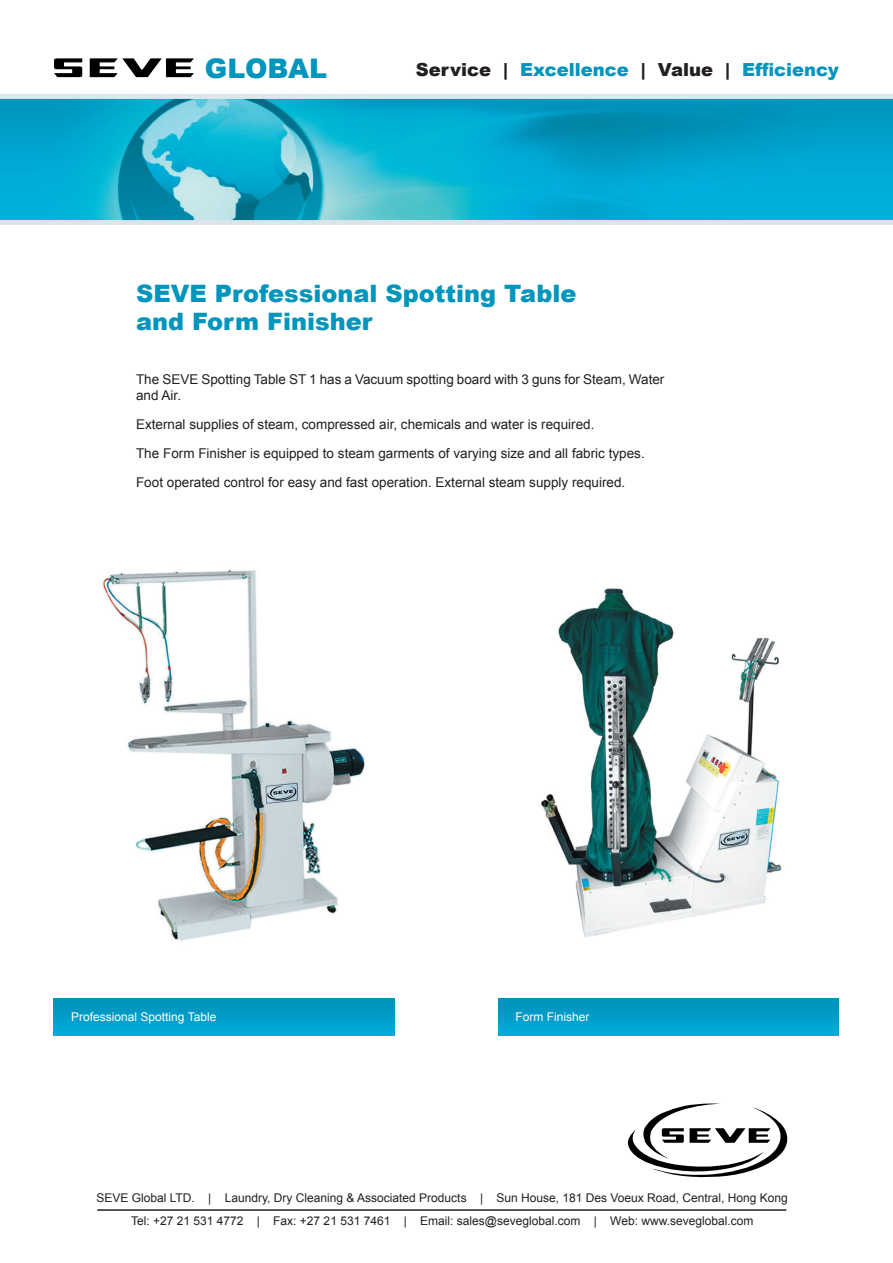
<style>
.page{position:relative;width:893px;height:1263px;background:#fff}
.page>*{position:absolute;margin:0;border:0;box-sizing:border-box;transform-origin:0 0}
.t1{font:900 27px "Arial";color:#0095bd}
.t2{font:900 24px/28.8px "Arial";color:#0095bd}
.t3{font:900 18px "Arial";color:#0095bd}
.t4{font:13.5px/29px "Arial";color:#231f20}
.t5{font:12px/23px "Arial";color:#231f20;text-align:center}
.t6{font:12px "Arial";color:#fff}
.s1{color:#fff}
.s2{color:#231f20}
</style>
<div class="page">
<img style="left:0;top:94px;width:893px;height:131px">
<svg style="left:54px;top:58px;width:29px;height:19px"></svg>
<svg style="left:90px;top:58px;width:104px;height:19px"></svg>
<hr style="left:97px;top:1209px;width:689px;height:2px;background:#231f20">
<svg style="left:627px;top:1103px;width:161px;height:75px"></svg>
<img style="left:53px;top:999px;width:341px;height:36px">
<img style="left:499px;top:999px;width:340px;height:37px">
<img style="left:102px;top:569px;width:263px;height:373px">
<img style="left:541px;top:588px;width:241px;height:350px">
<h1 class="t1" style="left:116px;top:49px;width:212px"><span class="s1">SEVE</span> GLOBAL</h1>
<h3 class="t3" style="left:416px;top:57px;width:424px"><span class="s2">Service |</span> Excellence <span class="s2">| Value |</span> Efficiency</h3>
<h2 class="t2" style="left:136px;top:278px;width:442px">SEVE Professional Spotting Table and Form Finisher</h2>
<p class="t4" style="left:136px;top:371px;width:530px;line-height:16.2px">The SEVE Spotting Table ST 1 has a Vacuum spotting board with 3 guns for Steam, Water and Air.</p>
<p class="t4" style="left:136px;top:410px;width:510px">External supplies of steam, compressed air, chemicals and water is required.<br>The Form Finisher is equipped to steam garments of varying size and all fabric types.<br>Foot operated control for easy and fast operation. External steam supply required.</p>
<p class="t6" style="left:71px;top:1009px;width:147px">Professional Spotting Table</p>
<p class="t6" style="left:516px;top:1009px;width:76px">Form Finisher</p>
<p class="t5" style="left:96px;top:1186px;width:693px">SEVE Global LTD. | Laundry, Dry Cleaning &amp; Associated Products | Sun House, 181 Des Voeux Road, Central, Hong Kong<br>Tel: +27 21 531 4772 | Fax: +27 21 531 7461 | Email: sales@seveglobal.com | Web: www.seveglobal.com</p>
</div>
